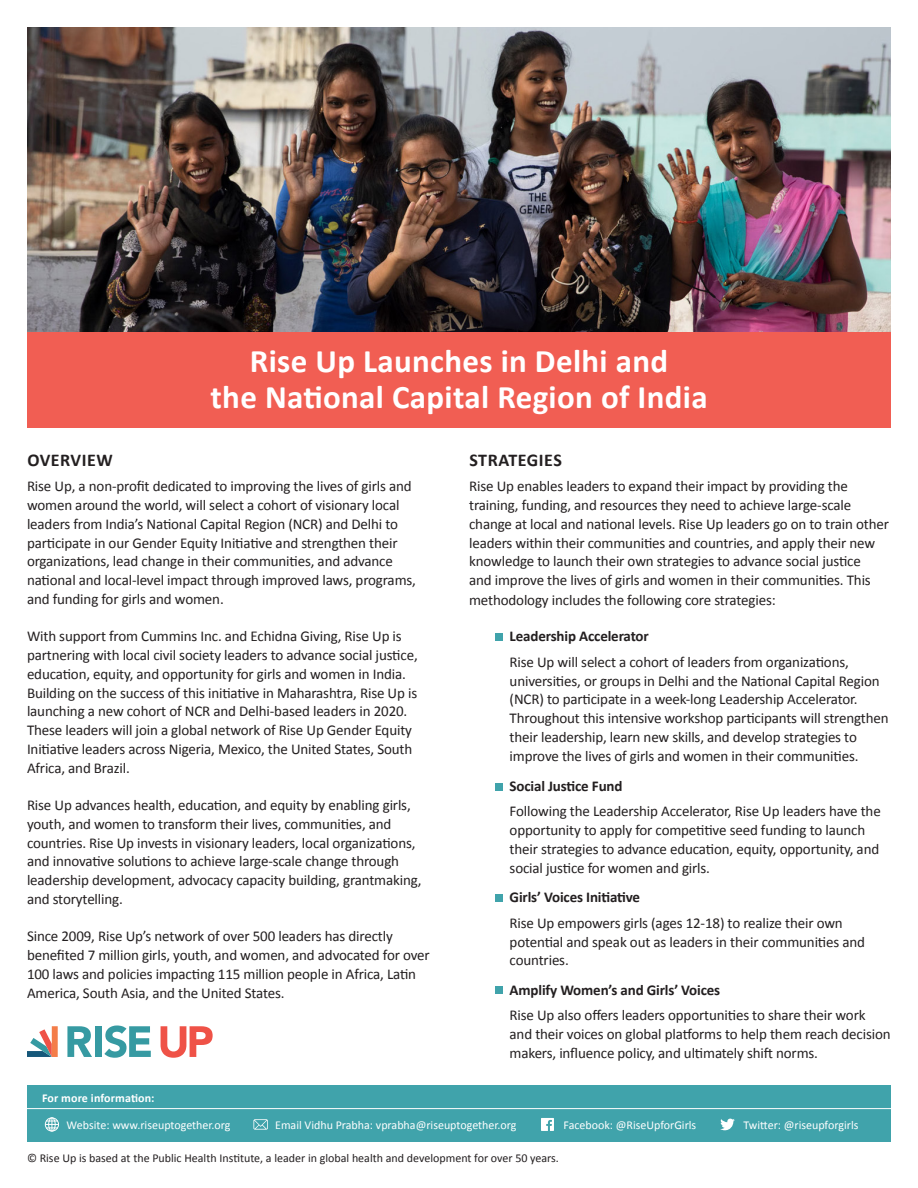
<style>
.page{position:relative;width:918px;height:1188px;background:#fff}
.page>*{position:absolute;margin:0;border:0;box-sizing:border-box;transform-origin:0 0}
.t1{font:700 33px "Calibri";letter-spacing:.01em;color:#fff}
.t2{font:700 18px "Calibri";letter-spacing:.03em;color:#231f20}
.Square_Bullet{font:15px/18.8px "Calibri";letter-spacing:-.01em;color:#231f20}
.Square_Bullet-2{font:700 15px "Calibri";letter-spacing:-.01em;color:#231f20}
.t3{font:12px "Calibri";color:#fff}
.t4{font:12px "Calibri";color:#231f20}
.t5{font:700 12px "Calibri";letter-spacing:.01em;color:#fff}
</style>
<div class="page">
<div style="left:27px;top:1085px;width:864px;height:56px;background:#40a3ab"></div>
<hr style="left:16px;top:1108px;width:888px;height:1px;background:#fff">
<div style="left:45px;top:1117px;width:14px;height:14px;border:1px solid #fff;border-radius:50%"></div>
<div style="left:48px;top:1117px;width:8px;height:14px;border:1px solid #fff;border-radius:50%"></div>
<svg style="left:45px;top:1118px;width:14px;height:13px"></svg>
<svg style="left:541px;top:1118px;width:13px;height:13px"></svg>
<svg style="left:253px;top:1119px;width:15px;height:11px"></svg>
<svg style="left:720px;top:1118px;width:15px;height:12px"></svg>
<img style="left:27px;top:27px;width:864px;height:306px">
<svg style="left:67px;top:1026px;width:25px;height:31px"></svg>
<div style="left:95px;top:1026px;width:7px;height:31px;background:#369aa2"></div>
<svg style="left:104px;top:1025px;width:47px;height:33px"></svg>
<svg style="left:161px;top:1026px;width:52px;height:32px"></svg>
<svg style="left:27px;top:1026px;width:31px;height:31px"></svg>
<div style="left:27px;top:333px;width:864px;height:95px;background:#f15e53"></div>
<div style="left:495px;top:633px;width:7px;height:7px;background:#40a3ab"></div>
<div style="left:495px;top:783px;width:7px;height:7px;background:#40a3ab"></div>
<div style="left:495px;top:894px;width:7px;height:7px;background:#40a3ab"></div>
<div style="left:495px;top:986px;width:7px;height:7px;background:#40a3ab"></div>
<p class="t1" style="left:250px;top:341px;width:420px">Rise Up Launches in Delhi and</p>
<p class="t1" style="left:211px;top:377px;width:499px">the National Capital Region of India</p>
<p class="t2" style="left:27px;top:449px;width:87px">OVERVIEW</p>
<p class="Square_Bullet" style="left:27px;top:476px;width:390px">Rise Up, a non-profit dedicated to improving the lives of girls and women around the world, will select a cohort of visionary local leaders from India’s National Capital Region (NCR) and Delhi to participate in our Gender Equity Initiative and strengthen their organizations, lead change in their communities, and advance national and local-level impact through improved laws, programs,</p>
<p class="Square_Bullet" style="left:27px;top:589px;width:198px">and funding for girls and women.</p>
<p class="Square_Bullet" style="left:27px;top:626px;width:392px">With support from Cummins Inc. and Echidna Giving, Rise Up is partnering with local civil society leaders to advance social justice, education, equity, and opportunity for girls and women in India.<br>Building on the success of this initiative in Maharashtra, Rise Up is launching a new cohort of NCR and Delhi-based leaders in 2020.<br>These leaders will join a global network of Rise Up Gender Equity Initiative leaders across Nigeria, Mexico, the United States, South Africa, and Brazil.</p>
<p class="Square_Bullet" style="left:27px;top:795px;width:396px">Rise Up advances health, education, and equity by enabling girls, youth, and women to transform their lives, communities, and countries. Rise Up invests in visionary leaders, local organizations, and innovative solutions to achieve large-scale change through leadership development, advocacy capacity building, grantmaking, and storytelling.</p>
<p class="Square_Bullet" style="left:27px;top:926px;width:404px">Since 2009, Rise Up’s network of over 500 leaders has directly benefited 7 million girls, youth, and women, and advocated for over 100 laws and policies impacting 115 million people in Africa, Latin America, South Asia, and the United States.</p>
<p class="t2" style="left:469px;top:449px;width:94px">STRATEGIES</p>
<p class="Square_Bullet" style="left:469px;top:476px;width:422px">Rise Up enables leaders to expand their impact by providing the training, funding, and resources they need to achieve large-scale change at local and national levels. Rise Up leaders go on to train other leaders within their communities and countries, and apply their new knowledge to launch their own strategies to advance social justice<br>and improve the lives of girls and women in their communities. This methodology includes the following core strategies:</p>
<p class="Square_Bullet-2" style="left:510px;top:627px;width:141px">Leadership Accelerator</p>
<p class="Square_Bullet" style="left:510px;top:652px;width:381px">Rise Up will select a cohort of leaders from organizations, universities, or groups in Delhi and the National Capital Region (NCR) to participate in a week-long Leadership Accelerator.<br>Throughout this intensive workshop participants will strengthen their leadership, learn new skills, and develop strategies to improve the lives of girls and women in their communities.</p>
<p class="Square_Bullet-2" style="left:510px;top:776px;width:114px">Social Justice Fund</p>
<p class="Square_Bullet" style="left:510px;top:801px;width:373px">Following the Leadership Accelerator, Rise Up leaders have the opportunity to apply for competitive seed funding to launch their strategies to advance education, equity, opportunity, and social justice for women and girls.</p>
<p class="Square_Bullet-2" style="left:510px;top:888px;width:132px">Girls’ Voices Initiative</p>
<p class="Square_Bullet" style="left:510px;top:913px;width:357px">Rise Up empowers girls (ages 12-18) to realize their own potential and speak out as leaders in their communities and countries.</p>
<p class="Square_Bullet-2" style="left:510px;top:980px;width:212px">Amplify Women’s and Girls’ Voices</p>
<p class="Square_Bullet" style="left:510px;top:1005px;width:383px">Rise Up also offers leaders opportunities to share their work and their voices on global platforms to help them reach decision makers, influence policy, and ultimately shift norms.</p>
<p class="t5" style="left:42px;top:1090px;width:114px">For more information:</p>
<p class="t3" style="left:67px;top:1118px;width:165px">Website: www.riseuptogether.org</p>
<p class="t3" style="left:275px;top:1118px;width:243px">Email Vidhu Prabha: vprabha@riseuptogether.org</p>
<p class="t3" style="left:564px;top:1118px;width:134px">Facebook: @RiseUpforGirls</p>
<p class="t3" style="left:744px;top:1118px;width:116px">Twitter: @riseupforgirls</p>
<p class="t4" style="left:27px;top:1150px;width:533px">© Rise Up is based at the Public Health Institute, a leader in global health and development for over 50 years.</p>
</div>
